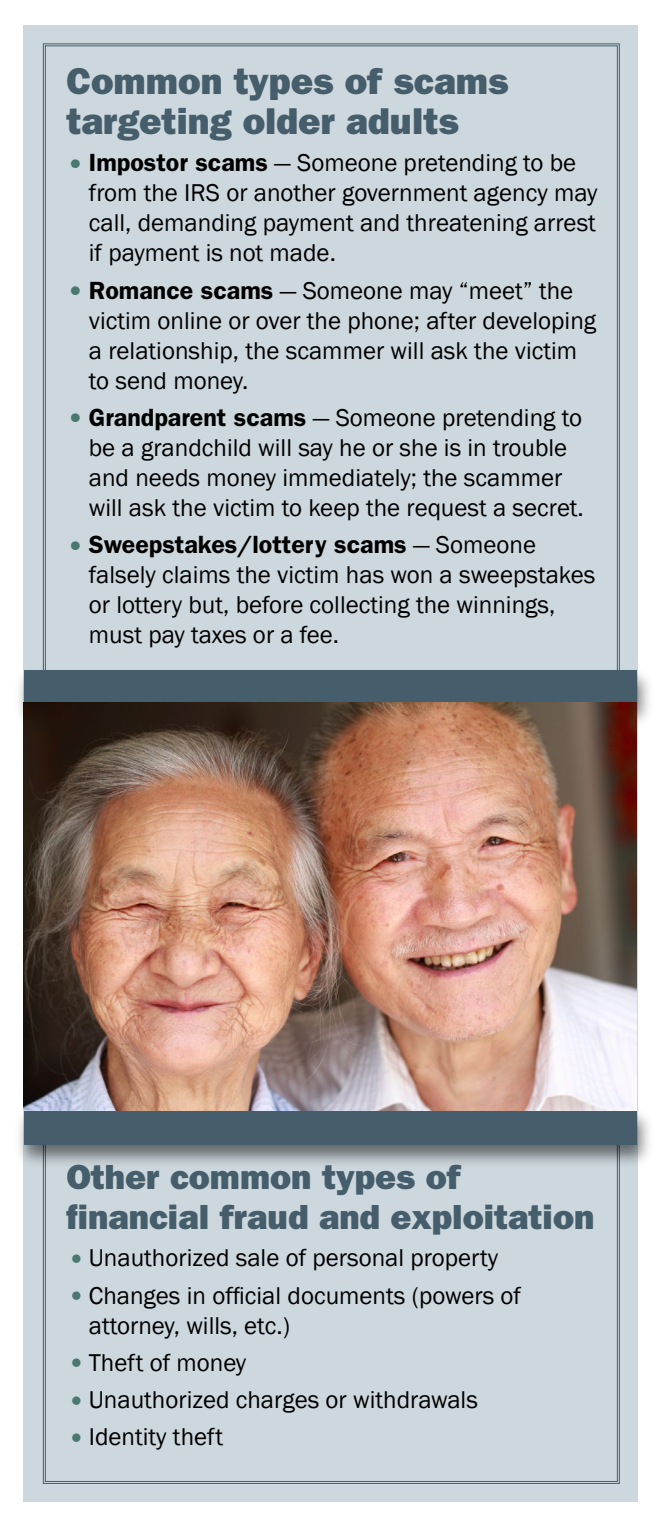
<style>
.page{position:relative;width:661px;height:1530px;background:#fff}
.page>*{position:absolute;margin:0;border:0;box-sizing:border-box;transform-origin:0 0}
.t1{font:37.5px/40px "ITC Franklin Gothic Std Hvy";color:#465d6b}
.t2{font:35px/40px "ITC Franklin Gothic Std Hvy";color:#465d6b}
.t3{font:25px/30px "Franklin Gothic";color:#000}
.t4{font:600 25px "ITC Franklin Gothic Std";color:#000}
.s1{font-family:"ITC Franklin Gothic Std";font-weight:600;font-size:30px;color:#487870}
.s2{font-family:"ITC Franklin Gothic Std";font-weight:600}
.s3{font-size:30px;color:#487870}
.s4{font-family:"Franklin Gothic";font-weight:400}
</style>
<div class="page">
<div style="left:24px;top:26px;width:613px;height:1476px;background:#cdd8de"></div>
<div style="left:43px;top:43px;width:576px;height:1441px;background:#cdd8de"></div>
<div style="left:14px;top:1107px;width:640px;height:63px;background:#000;opacity:.52"></div>
<div style="left:24px;top:1110px;width:612px;height:35px;background:#465d6b"></div>
<div style="left:14px;top:667px;width:640px;height:62px;background:#000;opacity:.52"></div>
<div style="left:24px;top:670px;width:612px;height:35px;background:#465d6b"></div>
<img style="left:24px;top:703px;width:612px;height:407px">
<h1 class="t1" style="left:66px;top:61px;width:443px">Common types of scams targeting older adults</h1>
<p class="t3" style="left:89px;top:149px;width:510px;text-indent:-22px"><span class="s1">•</span> <span class="s2">Impostor scams</span> — Someone pretending to be from the IRS or another government agency may call, demanding payment and threatening arrest if payment is not made.</p>
<p class="t3" style="left:89px;top:276px;width:509px;text-indent:-22px"><span class="s1">•</span> <span class="s2">Romance scams</span> — Someone may “meet” the victim online or over the phone; after developing a relationship, the scammer will ask the victim to send money.</p>
<p class="t3" style="left:89px;top:403px;width:496px;text-indent:-22px"><span class="s1">•</span> <span class="s2">Grandparent scams</span> — Someone pretending to be a grandchild will say he or she is in trouble and needs money immediately; the scammer will ask the victim to keep the request a secret.</p>
<p class="t4" style="left:66px;top:530px;width:471px"><span class="s3">•</span> Sweepstakes/lottery scams <span class="s4">— Someone</span></p>
<p class="t3" style="left:89px;top:560px;width:508px">falsely claims the victim has won a sweepstakes or lottery but, before collecting the winnings, must pay taxes or a fee.</p>
<h2 class="t2" style="left:66px;top:1157px;width:529px">Other common types of financial fraud and exploitation</h2>
<p class="t3" style="left:66px;top:1244px;width:433px"><span class="s3">•</span> Unauthorized sale of personal property</p>
<p class="t3" style="left:89px;top:1281px;width:434px;text-indent:-22px"><span class="s3">•</span> Changes in official documents (powers of attorney, wills, etc.)</p>
<p class="t3" style="left:66px;top:1348px;width:181px"><span class="s3">•</span> Theft of money</p>
<p class="t3" style="left:66px;top:1385px;width:413px"><span class="s3">•</span> Unauthorized charges or withdrawals</p>
<p class="t3" style="left:66px;top:1422px;width:158px"><span class="s3">•</span> Identity theft</p>
</div>
